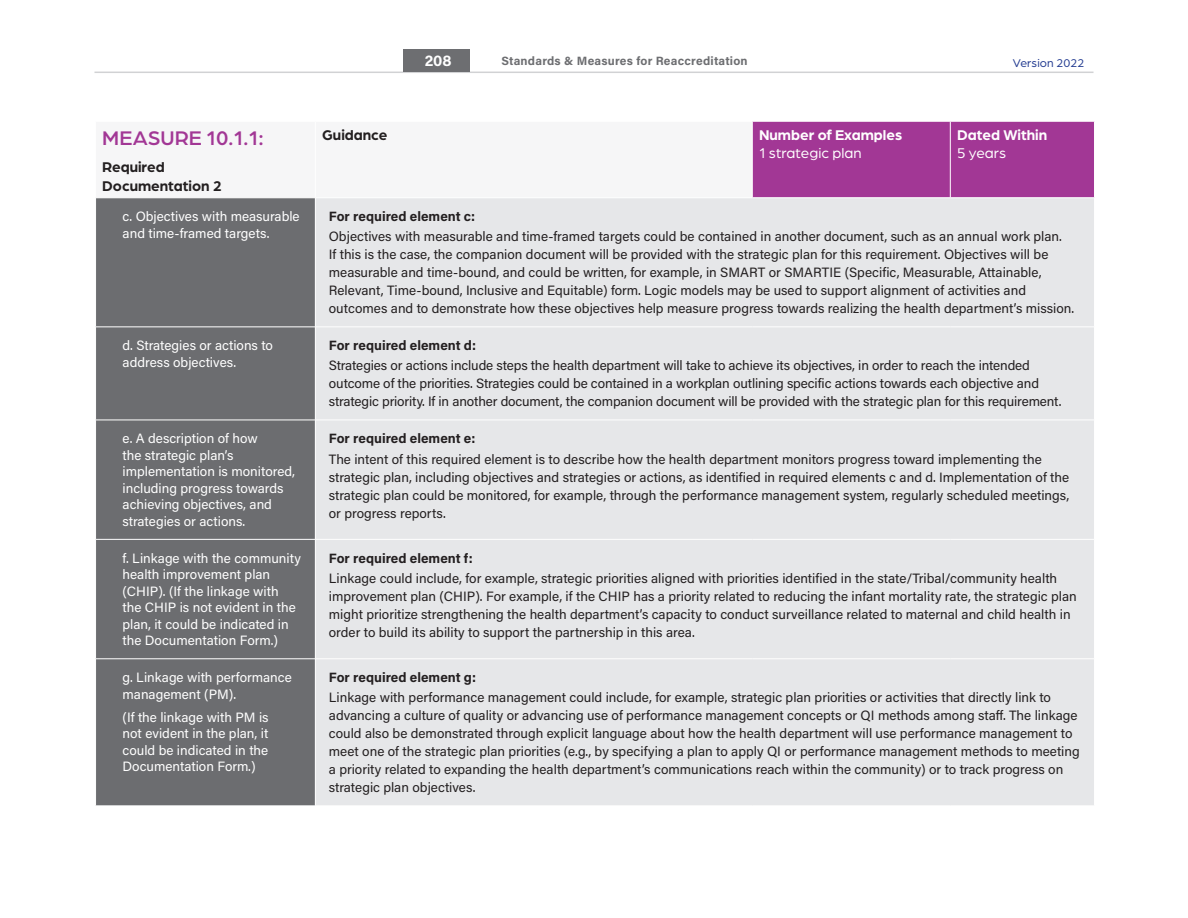
<style>
.page{position:relative;width:1188px;height:918px;background:#fff}
.page>*{position:absolute;margin:0;border:0;box-sizing:border-box;transform-origin:0 0}
.Measure___Domain_10__light_purple{font:500 21px "Arboria";color:#a23795}
.Table_heading_1{font:700 15px/19.5px "Arboria";color:#231f20}
.Table_heading_1___white{font:700 15px "Arboria";color:#fff}
.Table_heading_1___white-2{font:15px "Arboria";color:#fff}
.t1{font:700 15px "Acumin Pro";color:#fff}
.TABLE_Body{font:13.5px/18px "Acumin Pro";color:#231f20}
.TABLE_side_bar___white_indent_1{font:13.5px/16.5px "Acumin Pro";color:#fff}
.TABLE_heading_3{font:700 13.5px "Acumin Pro";color:#231f20}
.t2{font:700 12px "Acumin Pro";letter-spacing:.015em;color:#6d6e71}
.t3{font:12px "Arboria";letter-spacing:.01em;color:#243c91}
</style>
<div class="page">
<hr style="left:94px;top:72px;width:1000px;height:1px;background:#d1d2d4">
<div style="left:403px;top:49px;width:67px;height:23px;background:#6d6e71"></div>
<svg style="left:96px;top:197px;width:218px;height:1px"></svg>
<div style="left:753px;top:122px;width:341px;height:76px;background:#a23795"></div>
<div style="left:96px;top:199px;width:219px;height:607px;background:#6c6d70"></div>
<div style="left:316px;top:199px;width:778px;height:607px;background:#e6e7e9"></div>
<hr style="left:950px;top:121px;width:1px;height:77px;background:#fff">
<hr style="left:95px;top:327px;width:220px;height:1px;background:#fff">
<hr style="left:315px;top:327px;width:437px;height:1px;background:#fff">
<hr style="left:752px;top:327px;width:198px;height:1px;background:#fff">
<hr style="left:950px;top:327px;width:145px;height:1px;background:#fff">
<hr style="left:95px;top:420px;width:220px;height:1px;background:#fff">
<hr style="left:315px;top:420px;width:437px;height:1px;background:#fff">
<hr style="left:752px;top:420px;width:198px;height:1px;background:#fff">
<hr style="left:950px;top:420px;width:145px;height:1px;background:#fff">
<hr style="left:95px;top:539px;width:220px;height:1px;background:#fff">
<hr style="left:315px;top:539px;width:437px;height:1px;background:#fff">
<hr style="left:752px;top:539px;width:198px;height:1px;background:#fff">
<hr style="left:950px;top:539px;width:145px;height:1px;background:#fff">
<hr style="left:95px;top:659px;width:220px;height:1px;background:#fff">
<hr style="left:315px;top:659px;width:437px;height:1px;background:#fff">
<hr style="left:752px;top:659px;width:198px;height:1px;background:#fff">
<hr style="left:950px;top:659px;width:145px;height:1px;background:#fff">
<h3 class="Measure___Domain_10__light_purple" style="left:102px;top:124px;width:163px">MEASURE 10.1.1:</h3>
<h4 class="Table_heading_1" style="left:102px;top:156px;width:121px">Required<br>Documentation 2</h4>
<p class="t1" style="left:425px;top:51px;width:29px">208</p>
<p class="t2" style="left:501px;top:52px;width:248px">Standards &amp; Measures for Reaccreditation</p>
<p class="t3" style="left:1013px;top:55px;width:73px">Version 2022</p>
<h4 class="Table_heading_1" style="left:322px;top:125px;width:67px">Guidance</h4>
<h4 class="Table_heading_1___white" style="left:759px;top:125px;width:145px">Number of Examples</h4>
<h4 class="Table_heading_1___white-2" style="left:759px;top:144px;width:104px">1 strategic plan</h4>
<h4 class="Table_heading_1___white" style="left:957px;top:125px;width:92px">Dated Within</h4>
<h4 class="Table_heading_1___white-2" style="left:957px;top:144px;width:51px">5 years</h4>
<h5 class="TABLE_side_bar___white_indent_1" style="left:123px;top:208px;width:179px">c. Objectives with measurable and time-framed targets.</h5>
<h6 class="TABLE_heading_3" style="left:329px;top:207px;width:148px">For required element c:</h6>
<p class="TABLE_Body" style="left:329px;top:227px;width:747px">Objectives with measurable and time-framed targets could be contained in another document, such as an annual work plan.<br>If this is the case, the companion document will be provided with the strategic plan for this requirement. Objectives will be measurable and time-bound, and could be written, for example, in SMART or SMARTIE (Specific, Measurable, Attainable, Relevant, Time-bound, Inclusive and Equitable) form. Logic models may be used to support alignment of activities and outcomes and to demonstrate how these objectives help measure progress towards realizing the health department’s mission.</p>
<h5 class="TABLE_side_bar___white_indent_1" style="left:123px;top:337px;width:152px">d. Strategies or actions to address objectives.</h5>
<h6 class="TABLE_heading_3" style="left:329px;top:336px;width:149px">For required element d:</h6>
<p class="TABLE_Body" style="left:329px;top:356px;width:734px">Strategies or actions include steps the health department will take to achieve its objectives, in order to reach the intended outcome of the priorities. Strategies could be contained in a workplan outlining specific actions towards each objective and strategic priority. If in another document, the companion document will be provided with the strategic plan for this requirement.</p>
<h5 class="TABLE_side_bar___white_indent_1" style="left:123px;top:430px;width:174px">e. A description of how<br>the strategic plan’s implementation is monitored, including progress towards achieving objectives, and strategies or actions.</h5>
<h6 class="TABLE_heading_3" style="left:329px;top:429px;width:148px">For required element e:</h6>
<p class="TABLE_Body" style="left:329px;top:449px;width:742px">The intent of this required element is to describe how the health department monitors progress toward implementing the strategic plan, including objectives and strategies or actions, as identified in required elements c and d. Implementation of the strategic plan could be monitored, for example, through the performance management system, regularly scheduled meetings, or progress reports.</p>
<h5 class="TABLE_side_bar___white_indent_1" style="left:123px;top:549px;width:180px">f. Linkage with the community health improvement plan (CHIP). (If the linkage with the CHIP is not evident in the plan, it could be indicated in the Documentation Form.)</h5>
<h6 class="TABLE_heading_3" style="left:329px;top:549px;width:145px">For required element f:</h6>
<p class="TABLE_Body" style="left:329px;top:569px;width:749px">Linkage could include, for example, strategic priorities aligned with priorities identified in the state/Tribal/community health improvement plan (CHIP). For example, if the CHIP has a priority related to reducing the infant mortality rate, the strategic plan might prioritize strengthening the health department’s capacity to conduct surveillance related to maternal and child health in order to build its ability to support the partnership in this area.</p>
<h5 class="TABLE_side_bar___white_indent_1" style="left:123px;top:669px;width:171px">g. Linkage with performance management (PM).</h5>
<h5 class="TABLE_side_bar___white_indent_1" style="left:123px;top:708px;width:148px;text-align:justify">(If the linkage with PM is not evident in the plan, it could be indicated in the Documentation Form.)</h5>
<h6 class="TABLE_heading_3" style="left:329px;top:668px;width:149px">For required element g:</h6>
<p class="TABLE_Body" style="left:329px;top:688px;width:752px">Linkage with performance management could include, for example, strategic plan priorities or activities that directly link to advancing a culture of quality or advancing use of performance management concepts or QI methods among staff. The linkage could also be demonstrated through explicit language about how the health department will use performance management to meet one of the strategic plan priorities (e.g., by specifying a plan to apply QI or performance management methods to meeting a priority related to expanding the health department’s communications reach within the community) or to track progress on strategic plan objectives.</p>
</div>
